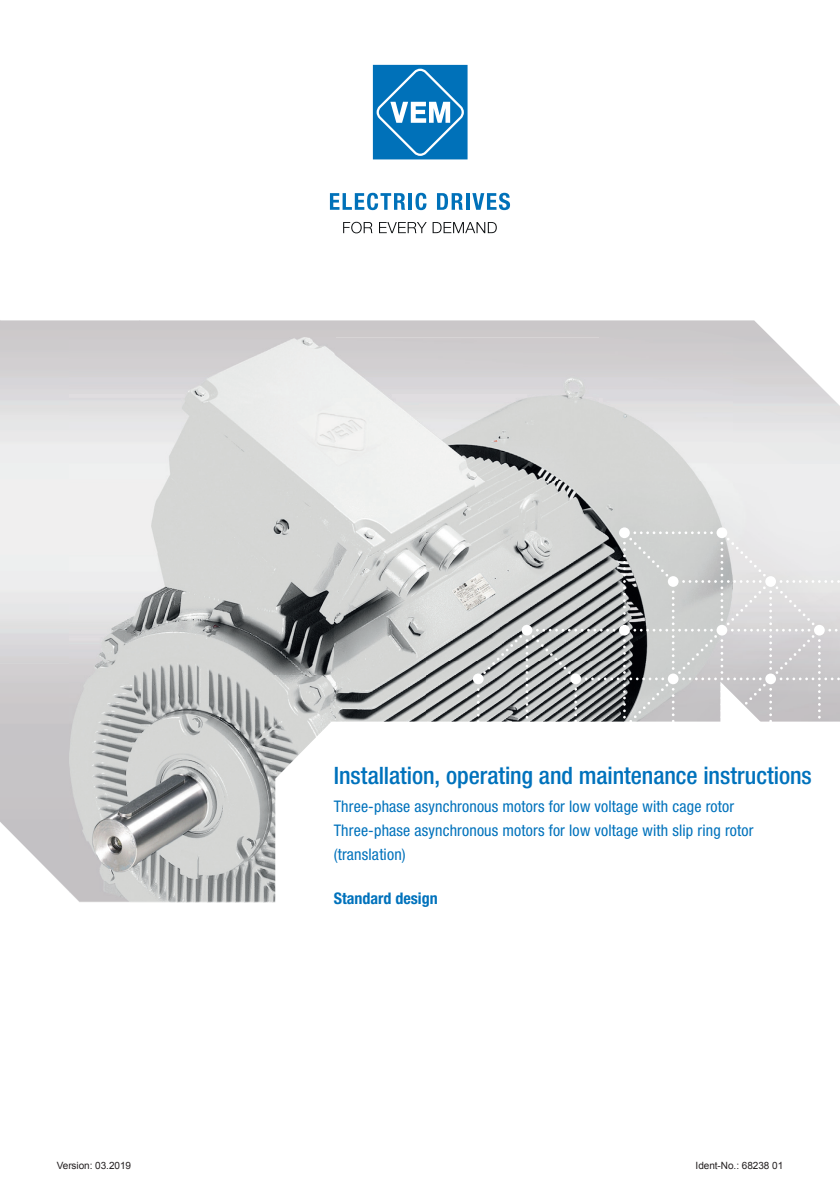
<style>
.page{position:relative;width:840px;height:1191px;background:#fff}
.page>*{position:absolute;margin:0;border:0;box-sizing:border-box;transform-origin:0 0}
.t1{font:500 condensed 24px "Helvetica Neue";letter-spacing:-.005em;color:#0072bc}
.t2{font:condensed 16px/24px "Helvetica Neue";letter-spacing:.01em;color:#0072bc}
.t3{font:700 condensed 16px "Helvetica Neue";color:#0072bc}
.t4{font:10px "Arial";letter-spacing:-.005em;color:#231f20}
</style>
<div class="page">
<img style="left:0;top:663px;width:70px;height:228px">
<img style="left:78px;top:901px;width:197px;height:1px">
<img style="left:70px;top:337px;width:529px;height:169px">
<img style="left:70px;top:506px;width:356px;height:395px">
<div style="left:372px;top:65px;width:95px;height:94px;background:#0071b9"></div>
<svg style="left:376px;top:69px;width:87px;height:87px"></svg>
<svg style="left:330px;top:193px;width:75px;height:17px"></svg>
<hr style="left:408px;top:193px;width:3px;height:17px;background:#0071b9">
<svg style="left:415px;top:193px;width:11px;height:17px"></svg>
<svg style="left:437px;top:193px;width:25px;height:17px"></svg>
<hr style="left:466px;top:193px;width:3px;height:17px;background:#0071b9">
<svg style="left:472px;top:193px;width:37px;height:17px"></svg>
<svg style="left:343px;top:222px;width:29px;height:11px"></svg>
<svg style="left:379px;top:222px;width:47px;height:11px"></svg>
<svg style="left:432px;top:222px;width:64px;height:11px"></svg>
<img style="left:426px;top:481px;width:305px;height:240px">
<svg style="left:472px;top:527px;width:367px;height:194px;background:#bcbdbe"></svg>
<svg style="left:275px;top:721px;width:564px;height:181px"></svg>
<svg style="left:720px;top:681px;width:47px;height:48px"></svg>
<h1 class="t1" style="left:333px;top:761px;width:479px">Installation, operating and maintenance instructions</h1>
<p class="t2" style="left:333px;top:794px;width:421px">Three-phase asynchronous motors for low voltage with cage rotor<br>Three-phase asynchronous motors for low voltage with slip ring rotor (translation)</p>
<p class="t3" style="left:333px;top:889px;width:105px">Standard design</p>
<p class="t4" style="left:57px;top:1158px;width:76px">Version: 03.2019</p>
<p class="t4" style="left:695px;top:1158px;width:89px">Ident-No.: 68238 01</p>
</div>
